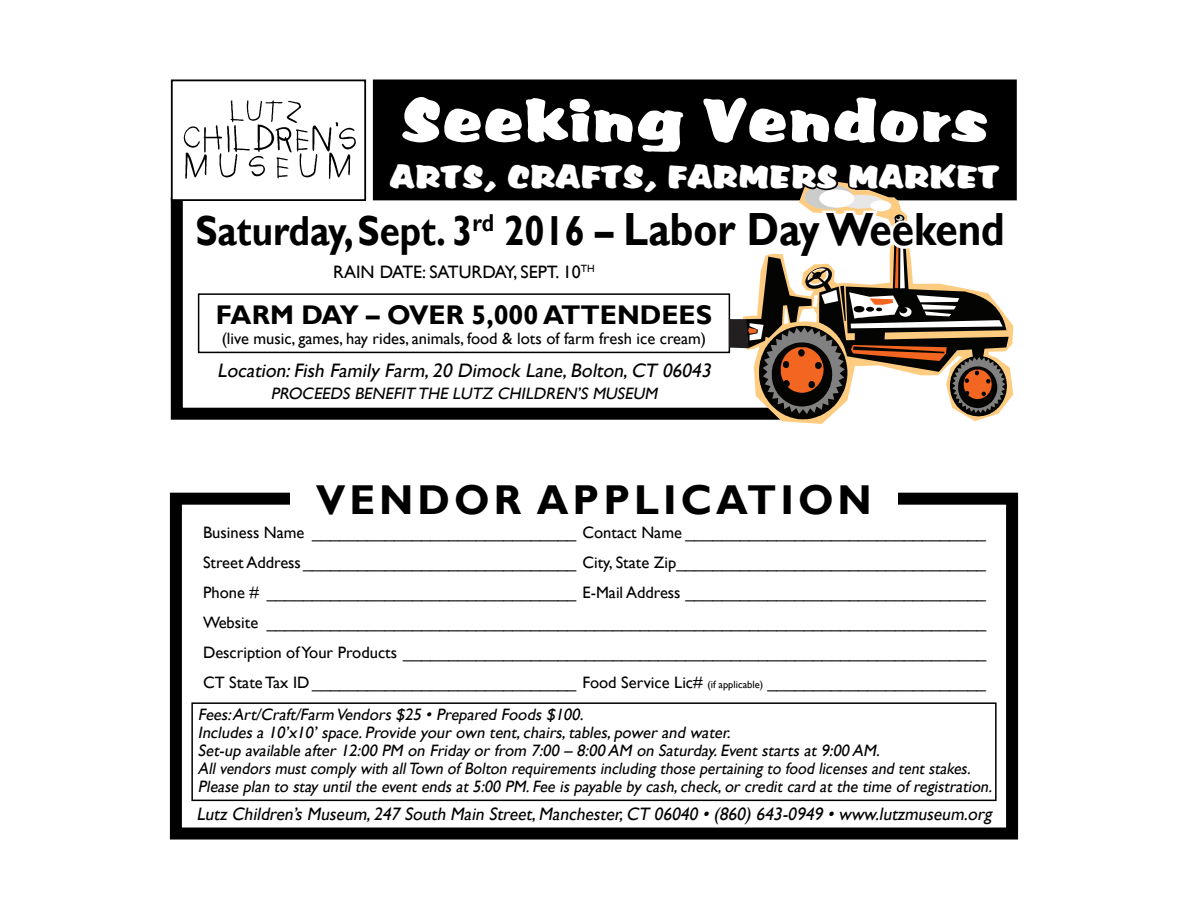
<style>
.page{position:relative;width:1188px;height:918px;background:#fff}
.page>*{position:absolute;margin:0;border:0;box-sizing:border-box;transform-origin:0 0}
.t1{font:63px "Market";letter-spacing:.03em;color:#fff}
.t2{font:700 42px "Gill Sans";color:#000;scale:.87 1}
.t3{font:700 41.7px "Gill Sans";letter-spacing:.1em;color:#000}
.t4{font:33px "Market";letter-spacing:.03em;color:#fff}
.t5{font:700 27px "Gill Sans";color:#000}
.t6{font:italic 19.5px "Gill Sans";color:#000}
.t7{font:italic 18px "Gill Sans";color:#000}
.t8{font:18px "Gill Sans";color:#000}
.t9{font:16.5px/30px "Gill Sans";color:#000;text-align:justify}
.t10{font:italic 16.5px/18px "Gill Sans";color:#000}
.s1{font-size:46.5px}
.s2{font-size:10.5px}
</style>
<div class="page">
<svg style="left:170px;top:185px;width:573px;height:235px"></svg>
<div style="left:373px;top:80px;width:644px;height:120px;background:#000"></div>
<svg style="left:743px;top:181px;width:270px;height:243px"></svg>
<div style="left:172px;top:80px;width:193px;height:120px;background:#fff"></div>
<img style="left:183px;top:100px;width:172px;height:79px">
<div style="left:171px;top:80px;width:195px;height:121px;border:2px solid #000"></div>
<svg style="left:193px;top:134px;width:816px;height:285px"></svg>
<div style="left:170px;top:493px;width:848px;height:347px;border:12px solid #000"></div>
<div style="left:191px;top:702px;width:806px;height:99px;border:2px solid #000"></div>
<div style="left:290px;top:485px;width:608px;height:32px;background:#fff"></div>
<h1 class="t1" style="left:402px;top:82px;width:587px">SEEKING VENDORS</h1>
<h3 class="t4" style="left:391px;top:157px;width:610px">ARTS, CRAFTS, FARMERS MARKET</h3>
<h2 class="t2" style="left:195px;top:206px;width:932px">SATURDAY, SEPT. 3<sup>RD</sup> 2016 – <span class="s1">LABOR DAY WEEKEND</span></h2>
<p class="t8" style="left:333px;top:261px;width:263px">rain date: Saturday, Sept. 10<sup>th</sup></p>
<h3 class="t5" style="left:216px;top:298px;width:495px">FARM DAY – OVER 5,000 ATTEND EES</h3>
<p class="t9" style="left:222px;top:323px;width:486px">(live music, games, hay rides, animals, food &amp; lots of farm fresh ice cream)</p>
<p class="t6" style="left:217px;top:359px;width:499px">Location:Fish Family Farm,20 Dimock Lane,Bolton,CT 06043</p>
<p class="t10" style="left:271px;top:385px;width:388px">Proceeds benefit the Lutz Children’s Museum</p>
<h3 class="t3" style="left:316px;top:475px;width:557px">VENDOR APPLICATION</h3>
<p class="t9" style="left:203px;top:518px;width:785px">Business Name _____________________________ Contact Name _________________________________ Street Address______________________________ City, State Zip__________________________________ Phone # __________________________________ E-Mail Address _________________________________ Website _______________________________________________________________________________ Description of Your Products ________________________________________________________________ CT State Tax ID _____________________________ Food Service Lic# <span class="s2">(if applicable)</span> ________________________</p>
<p class="t10" style="left:198px;top:706px;width:799px">Fees:Art/Craft/Farm Vendors $25 • Prepared Foods $100.<br>Includes a 10’x10’ space.Provide your own tent,chairs,tables,power and water.<br>Set-up available after 12:00 pm on Friday or from 7:00 – 8:00 AM on Saturday.Event starts at 9:00 AM.<br>Allvendorsmustcomply with allTown of Bolton requirementsincluding those pertaining to food licensesand tentstakes.<br>Please plan to stay until the event ends at 5:00 PM.Fee is payable by cash,check,or credit card at the time of registration.</p>
<p class="t7" style="left:196px;top:803px;width:797px">Lutz Children’sMuseum,247 South Main Street,Manchester,CT 06040 •(860)643-0949 •www.lutzmuseum.org</p>
</div>
